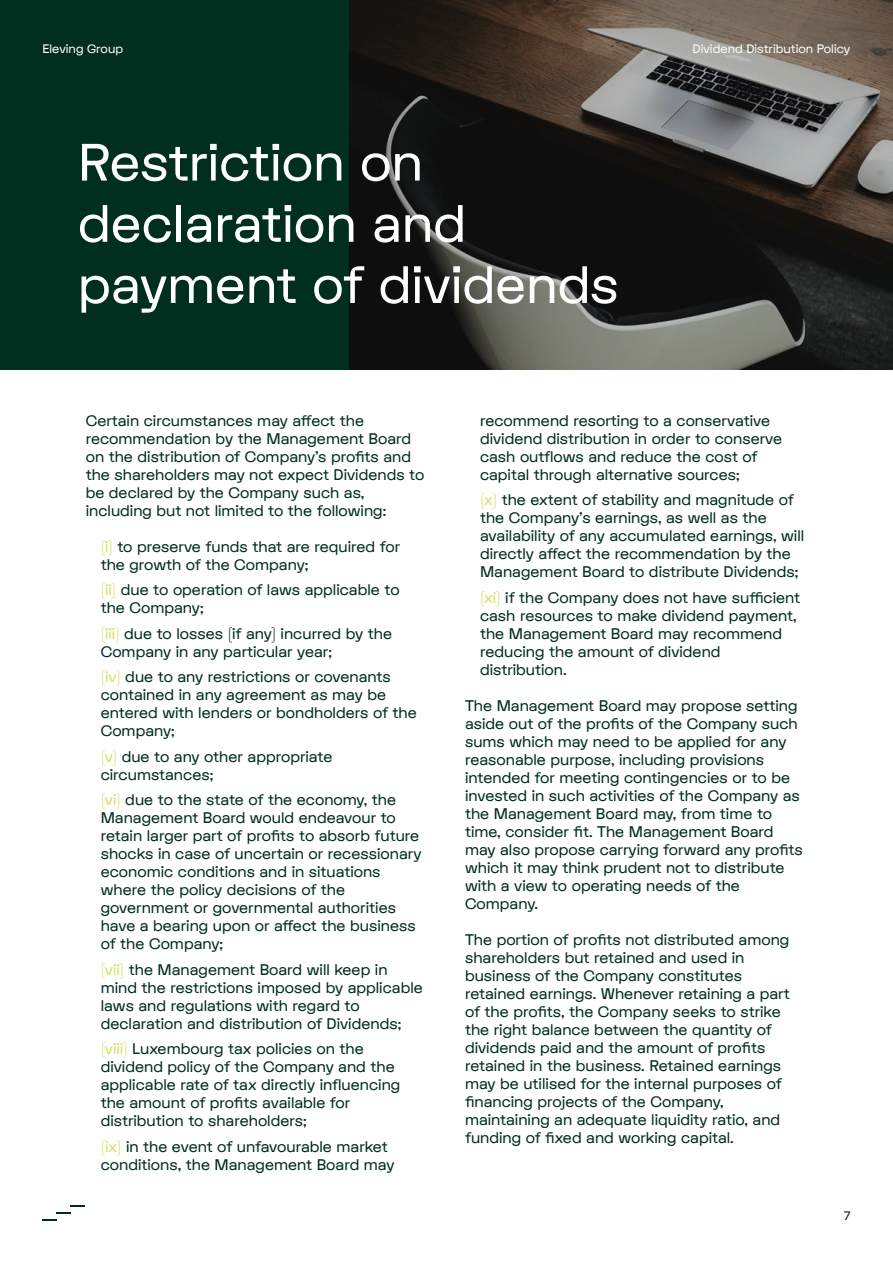
<style>
.page{position:relative;width:893px;height:1263px;background:#fff}
.page>*{position:absolute;margin:0;border:0;box-sizing:border-box;transform-origin:0 0}
.t1{font:51px/61.2px "FK Display";color:#fff}
.t2{font:15px/18px "FK Display";color:#002e1f}
.t3{font:12px "FK Display";color:#f9fcfd}
.t4{font:12px "FK Display";color:#fff}
.t5{font:12px "FK Display";color:#002e1f}
.s1{color:#d4e068}
</style>
<div class="page">
<svg style="left:348px;top:0;width:545px;height:369px;background:#3c3935"></svg>
<div style="left:0;top:0;width:348px;height:369px;background:#002e1f"></div>
<svg style="left:43px;top:1219px;width:14px;height:1px"></svg>
<svg style="left:57px;top:1212px;width:14px;height:1px"></svg>
<svg style="left:71px;top:1205px;width:14px;height:1px"></svg>
<p class="t4" style="left:43px;top:41px;width:82px">Eleving Group</p>
<h1 class="t1" style="left:78px;top:132px;width:542px">Restriction on declaration and payment of dividends</h1>
<p class="t3" style="left:693px;top:41px;width:159px">Dividend Distribution Policy</p>
<p class="t2" style="left:86px;top:411px;width:340px">Certain circumstances may affect the recommendation by the Management Board on the distribution of Company’s profits and the shareholders may not expect Dividends to be declared by the Company such as, including but not limited to the following:</p>
<p class="t2" style="left:101px;top:537px;width:301px"><span class="s1">(i)</span> to preserve funds that are required for the growth of the Company;</p>
<p class="t2" style="left:101px;top:581px;width:300px"><span class="s1">(ii)</span> due to operation of laws applicable to the Company;</p>
<p class="t2" style="left:101px;top:624px;width:293px"><span class="s1">(iii)</span> due to losses (if any) incurred by the<br>Company in any particular year;</p>
<p class="t2" style="left:101px;top:668px;width:318px"><span class="s1">(iv)</span> due to any restrictions or covenants contained in any agreement as may be entered with lenders or bondholders of the<br>Company;</p>
<p class="t2" style="left:101px;top:747px;width:233px"><span class="s1">(v)</span> due to any other appropriate circumstances;</p>
<p class="t2" style="left:101px;top:791px;width:322px"><span class="s1">(vi)</span> due to the state of the economy, the Management Board would endeavour to retain larger part of profits to absorb future shocks in case of uncertain or recessionary economic conditions and in situations where the policy decisions of the government or governmental authorities have a bearing upon or affect the business of the Company;</p>
<p class="t2" style="left:101px;top:960px;width:324px"><span class="s1">(vii)</span> the Management Board will keep in mind the restrictions imposed by applicable laws and regulations with regard to declaration and distribution of Dividends;</p>
<p class="t2" style="left:101px;top:1040px;width:301px"><span class="s1">(viii)</span> Luxembourg tax policies on the dividend policy of the Company and the applicable rate of tax directly influencing the amount of profits available for distribution to shareholders;</p>
<p class="t2" style="left:101px;top:1137px;width:295px"><span class="s1">(ix)</span> in the event of unfavourable market conditions, the Management Board may</p>
<p class="t2" style="left:480px;top:411px;width:304px">recommend resorting to a conservative dividend distribution in order to conserve cash outflows and reduce the cost of capital through alternative sources;</p>
<p class="t2" style="left:480px;top:491px;width:326px"><span class="s1">(x)</span> the extent of stability and magnitude of the Company’s earnings, as well as the availability of any accumulated earnings, will directly affect the recommendation by the Management Board to distribute Dividends;</p>
<p class="t2" style="left:480px;top:588px;width:322px"><span class="s1">(xi)</span> if the Company does not have sufficient cash resources to make dividend payment, the Management Board may recommend reducing the amount of dividend distribution.</p>
<p class="t2" style="left:465px;top:696px;width:339px">The Management Board may propose setting aside out of the profits of the Company such sums which may need to be applied for any reasonable purpose, including provisions intended for meeting contingencies or to be invested in such activities of the Company as the Management Board may, from time to time, consider fit. The Management Board may also propose carrying forward any profits which it may think prudent not to distribute with a view to operating needs of the Company.</p>
<p class="t2" style="left:465px;top:930px;width:326px">The portion of profits not distributed among shareholders but retained and used in business of the Company constitutes retained earnings. Whenever retaining a part of the profits, the Company seeks to strike the right balance between the quantity of dividends paid and the amount of profits retained in the business. Retained earnings may be utilised for the internal purposes of financing projects of the Company, maintaining an adequate liquidity ratio, and funding of fixed and working capital.</p>
<p class="t5" style="left:844px;top:1208px;width:8px">7</p>
</div>
